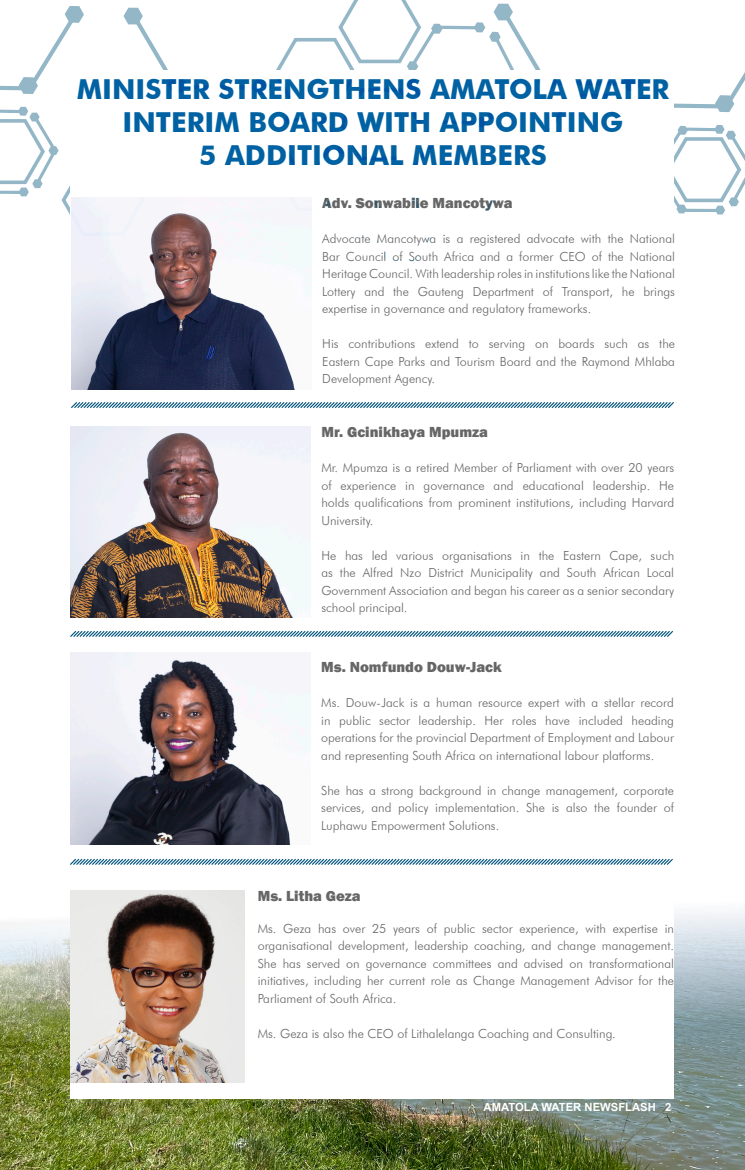
<style>
.page{position:relative;width:745px;height:1170px;background:#fff}
.page>*{position:absolute;margin:0;border:0;box-sizing:border-box;transform-origin:0 0}
.t1{font:700 27.5px/33px "Futura BT";color:#0061a3;text-align:center}
.t2{font:800 15px "Franklin Gothic";color:#666}
.t3{font:300 12.5px/17.5px "Futura BT";color:#666}
.t4{font:700 11.25px "Arial";color:#fff}
</style>
<div class="page">
<img style="left:0;top:558px;width:744px;height:611px">
<div style="left:71px;top:71px;width:602px;height:1027px;background:#fff"></div>
<img style="left:72px;top:264px;width:239px;height:125px">
<svg style="left:71px;top:402px;width:603px;height:6px;background:#86adc1"></svg>
<img style="left:71px;top:426px;width:239px;height:191px">
<svg style="left:69px;top:629px;width:605px;height:9px"></svg>
<img style="left:70px;top:652px;width:240px;height:192px">
<svg style="left:69px;top:857px;width:604px;height:9px"></svg>
<img style="left:71px;top:890px;width:173px;height:192px">
<svg style="left:0;top:0;width:744px;height:264px"></svg>
<p class="t1" style="left:77px;top:72px;width:593px">MINISTER STRENGTHENS AMATOLA WATER<br>INTERIM BOARD WITH APPOINTING</p>
<p class="t1" style="left:199px;top:138px;width:349px">5 ADDITIONAL MEMBERS</p>
<p class="t2" style="left:322px;top:193px;width:192px">Adv. Sonwabile Mancotywa</p>
<p class="t3" style="left:322px;top:230px;width:354px">Advocate Mancotywa is a registered advocate with the National<br>Bar Council of South Africa and a former CEO of the National</p>
<p class="t3" style="left:322px;top:265px;width:354px">Heritage Council. With leadership roles in institutions like the National</p>
<p class="t3" style="left:322px;top:282px;width:354px">Lottery and the Gauteng Department of Transport, he brings</p>
<p class="t3" style="left:322px;top:300px;width:270px">expertise in governance and regulatory frameworks.</p>
<p class="t3" style="left:322px;top:335px;width:354px">His contributions extend to serving on boards such as the</p>
<p class="t3" style="left:322px;top:352px;width:354px">Eastern Cape Parks and Tourism Board and the Raymond Mhlaba</p>
<p class="t3" style="left:322px;top:370px;width:114px">Development Agency.</p>
<p class="t2" style="left:321px;top:422px;width:168px">Mr. Gcinikhaya Mpumza</p>
<p class="t3" style="left:321px;top:458px;width:354px;text-align:justify">Mr. Mpumza is a retired Member of Parliament with over 20 years of experience in governance and educational leadership. He holds qualifications from prominent institutions, including Harvard</p>
<p class="t3" style="left:321px;top:511px;width:53px">University.</p>
<p class="t3" style="left:321px;top:546px;width:354px">He has led various organisations in the Eastern Cape, such as the Alfred Nzo District Municipality and South African Local</p>
<p class="t3" style="left:321px;top:581px;width:354px">Government Association and began his career as a senior secondary school principal.</p>
<p class="t2" style="left:321px;top:657px;width:182px">Ms. Nomfundo Douw-Jack</p>
<p class="t3" style="left:321px;top:693px;width:354px">Ms. Douw-Jack is a human resource expert with a stellar record in public sector leadership. Her roles have included heading</p>
<p class="t3" style="left:321px;top:728px;width:354px">operations for the provincial Department of Employment and Labour and representing South Africa on international labour platforms.</p>
<p class="t3" style="left:321px;top:781px;width:354px;text-align:justify">She has a strong background in change management, corporate services, and policy implementation. She is also the founder of Luphawu Empowerment Solutions.</p>
<p class="t2" style="left:257px;top:886px;width:104px">Ms. Litha Geza</p>
<p class="t3" style="left:257px;top:919px;width:417px">Ms. Geza has over 25 years of public sector experience, with expertise in</p>
<p class="t3" style="left:257px;top:936px;width:417px">organisational development, leadership coaching, and change management.<br>She has served on governance committees and advised on transformational</p>
<p class="t3" style="left:257px;top:971px;width:417px">initiatives, including her current role as Change Management Advisor for the<br>Parliament of South Africa.</p>
<p class="t3" style="left:257px;top:1024px;width:359px">Ms. Geza is also the CEO of Lithalelanga Coaching and Consulting.</p>
<p class="t4" style="left:483px;top:1098px;width:189px">AMATOLA WATER NEWSFLASH 2</p>
</div>
